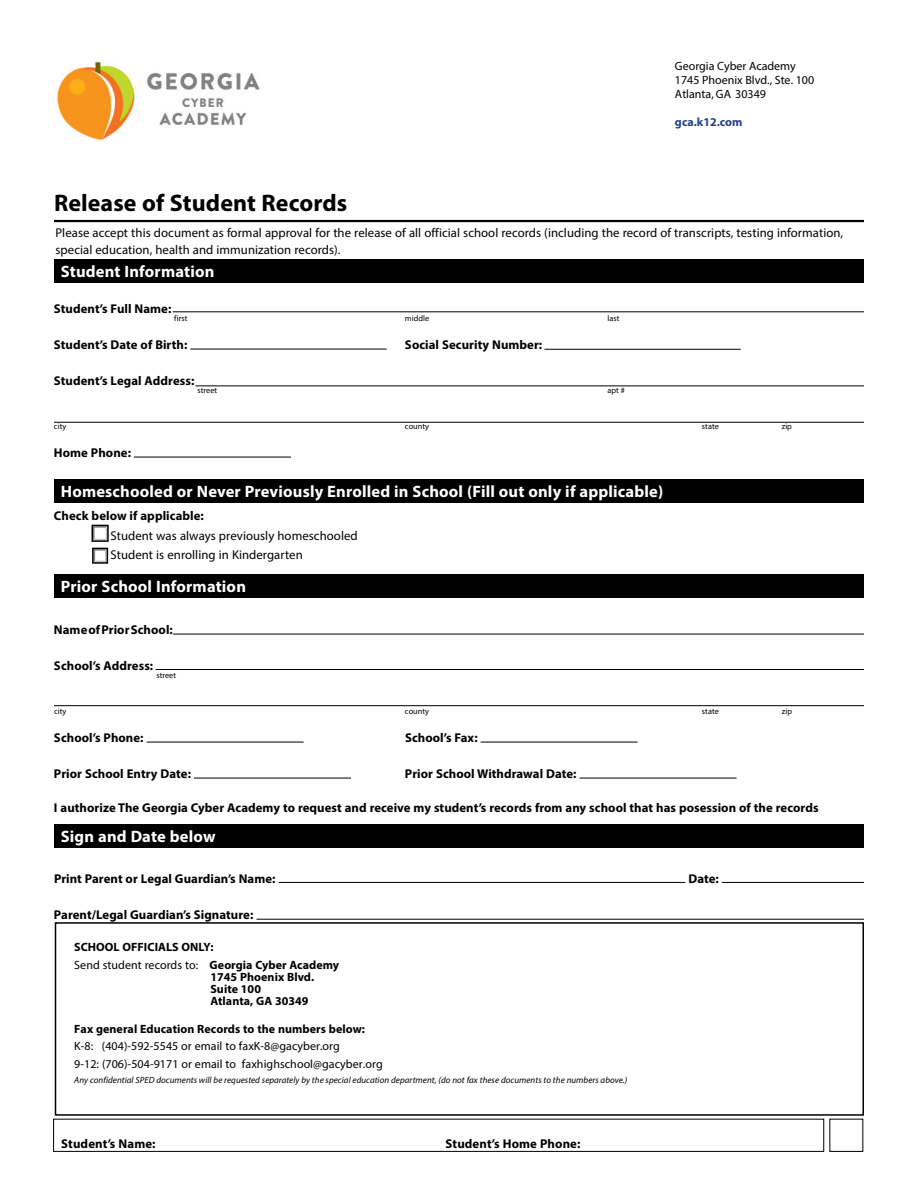
<style>
.page{position:relative;width:918px;height:1188px;background:#fff}
.page>*{position:absolute;margin:0;border:0;box-sizing:border-box;transform-origin:0 0}
.t1{font:700 24px "Myriad Pro";letter-spacing:.005em;color:#000}
.t2{font:700 16.5px "Myriad Pro";letter-spacing:.01em;color:#fff}
.t3{font:700 12.75px "Myriad Pro";letter-spacing:.005em;color:#000}
.t4{font:12.75px/16.5px "Myriad Pro";letter-spacing:.005em;color:#000}
.t5{font:12px/14.1px "Myriad Pro";letter-spacing:.005em;color:#000}
.t6{font:700 12px/12px "Myriad Pro";letter-spacing:.005em;color:#000}
.t7{font:700 12px "Myriad Pro";color:#25408f}
.t8{font:italic 9px "Myriad Pro";letter-spacing:.005em;color:#000}
.t9{font:8.25px "Myriad Pro";letter-spacing:.005em;color:#000}
.s1{font-weight:400}
.s2{font-weight:700}
</style>
<div class="page">
<div style="left:53px;top:1119px;width:771px;height:33px;border:1px solid #000"></div>
<hr style="left:279px;top:882px;width:406px;height:1px;background:#000">
<hr style="left:722px;top:882px;width:142px;height:1px;background:#000">
<hr style="left:190px;top:349px;width:197px;height:1px;background:#000">
<hr style="left:134px;top:457px;width:157px;height:1px;background:#000">
<hr style="left:173px;top:634px;width:691px;height:1px;background:#000">
<hr style="left:147px;top:742px;width:157px;height:1px;background:#000">
<hr style="left:481px;top:742px;width:157px;height:1px;background:#000">
<hr style="left:194px;top:778px;width:157px;height:1px;background:#000">
<hr style="left:580px;top:778px;width:157px;height:1px;background:#000">
<hr style="left:195px;top:386px;width:669px;height:1px;background:#000">
<hr style="left:54px;top:422px;width:810px;height:1px;background:#000">
<hr style="left:54px;top:220px;width:810px;height:2px;background:#000">
<div style="left:54px;top:479px;width:810px;height:24px;background:#000"></div>
<div style="left:54px;top:574px;width:810px;height:24px;background:#000"></div>
<div style="left:54px;top:824px;width:810px;height:24px;background:#000"></div>
<div style="left:55px;top:922px;width:809px;height:194px;border:2px solid #000"></div>
<hr style="left:544px;top:349px;width:197px;height:1px;background:#000">
<hr style="left:156px;top:669px;width:708px;height:1px;background:#000">
<hr style="left:256px;top:919px;width:608px;height:1px;background:#000">
<hr style="left:54px;top:705px;width:810px;height:1px;background:#000">
<hr style="left:173px;top:312px;width:691px;height:1px;background:#000">
<div style="left:54px;top:259px;width:810px;height:24px;background:#000"></div>
<img style="left:57px;top:62px;width:203px;height:78px">
<div style="left:92px;top:525px;width:17px;height:17px;border:2px solid #000"></div>
<svg style="left:95px;top:551px;width:10px;height:10px"></svg>
<div style="left:92px;top:548px;width:16px;height:16px;border:2px solid #000"></div>
<p class="t5" style="left:675px;top:59px;width:141px">Georgia Cyber Academy<br>1745 Phoenix Blvd., Ste. 100<br>Atlanta, GA 30349</p>
<p class="t7" style="left:675px;top:114px;width:69px">gca.k12.com</p>
<p class="t1" style="left:54px;top:187px;width:295px">Release of Student Records</p>
<p class="t4" style="left:56px;top:225px;width:789px">Please accept this document as formal approval for the release of all official school records (including the record of transcripts, testing information, special education, health and immunization records).</p>
<p class="t2" style="left:61px;top:261px;width:155px">Student Information</p>
<p class="t3" style="left:54px;top:301px;width:119px">Student’s Full Name:</p>
<p class="t9" style="left:174px;top:313px;width:15px">first</p>
<p class="t9" style="left:405px;top:313px;width:26px">middle</p>
<p class="t9" style="left:607px;top:313px;width:14px">last</p>
<p class="t3" style="left:54px;top:337px;width:135px">Student’s Date of Birth:</p>
<p class="t3" style="left:405px;top:337px;width:139px">Social Security Number:</p>
<p class="t3" style="left:54px;top:373px;width:142px">Student’s Legal Address:</p>
<p class="t9" style="left:197px;top:385px;width:21px">street</p>
<p class="t9" style="left:607px;top:385px;width:19px">apt #</p>
<p class="t9" style="left:54px;top:421px;width:14px">city</p>
<p class="t9" style="left:405px;top:421px;width:26px">county</p>
<p class="t9" style="left:702px;top:421px;width:18px">state</p>
<p class="t9" style="left:782px;top:421px;width:12px">zip</p>
<p class="t3" style="left:54px;top:445px;width:79px">Home Phone:</p>
<p class="t2" style="left:61px;top:481px;width:604px">Homeschooled or Never Previously Enrolled in School (Fill out only if applicable)</p>
<p class="t3" style="left:54px;top:508px;width:151px">Check below if applicable:</p>
<p class="t4" style="left:96px;top:527px;width:263px">□ Student was always previously homeschooled</p>
<p class="t4" style="left:96px;top:547px;width:208px">□ Student is enrolling in Kindergarten</p>
<p class="t2" style="left:61px;top:576px;width:187px">Prior School Information</p>
<p class="t3" style="left:54px;top:622px;width:120px">Name of Prior School:</p>
<p class="t3" style="left:54px;top:658px;width:101px">School’s Address:</p>
<p class="t9" style="left:156px;top:670px;width:21px">street</p>
<p class="t9" style="left:54px;top:706px;width:14px">city</p>
<p class="t9" style="left:405px;top:706px;width:26px">county</p>
<p class="t9" style="left:702px;top:706px;width:18px">state</p>
<p class="t9" style="left:782px;top:706px;width:12px">zip</p>
<p class="t3" style="left:54px;top:730px;width:91px">School’s Phone:</p>
<p class="t3" style="left:405px;top:730px;width:74px">School’s Fax:</p>
<p class="t3" style="left:54px;top:766px;width:139px">Prior School Entry Date:</p>
<p class="t3" style="left:405px;top:766px;width:173px">Prior School Withdrawal Date:</p>
<p class="t3" style="left:54px;top:799px;width:766px">I authorize The Georgia Cyber Academy to request and receive my student’s records from any school that has posession of the records</p>
<p class="t2" style="left:61px;top:826px;width:156px">Sign and Date below</p>
<p class="t3" style="left:54px;top:870px;width:223px">Print Parent or Legal Guardian’s Name:</p>
<p class="t3" style="left:688px;top:870px;width:32px">Date:</p>
<p class="t3" style="left:54px;top:906px;width:201px">Parent/Legal Guardian’s Signature:</p>
<p class="t6" style="left:74px;top:937px;width:267px;line-height:18px">SCHOOL OFFICIALS ONLY:<br><span class="s1">Send student records to:</span> Georgia Cyber Academy</p>
<p class="t6" style="left:210px;top:970px;width:105px">1745 Phoenix Blvd.<br>Suite 100<br>Atlanta, GA 30349</p>
<p class="t5" style="left:74px;top:1020px;width:310px;line-height:17.5px"><span class="s2">Fax general Education Records to the numbers below:<br></span>K-8: (404)-592-5545 or email to faxK-8@gacyber.org<br>9-12: (706)-504-9171 or email to faxhighschool@gacyber.org</p>
<p class="t8" style="left:74px;top:1075px;width:555px">Any confidential SPED documents will be requested separately by the special education department, (do not fax these documents to the numbers above.)</p>
<p class="t3" style="left:61px;top:1136px;width:96px">Student’s Name:</p>
<p class="t3" style="left:446px;top:1136px;width:136px">Student’s Home Phone:</p>
</div>
